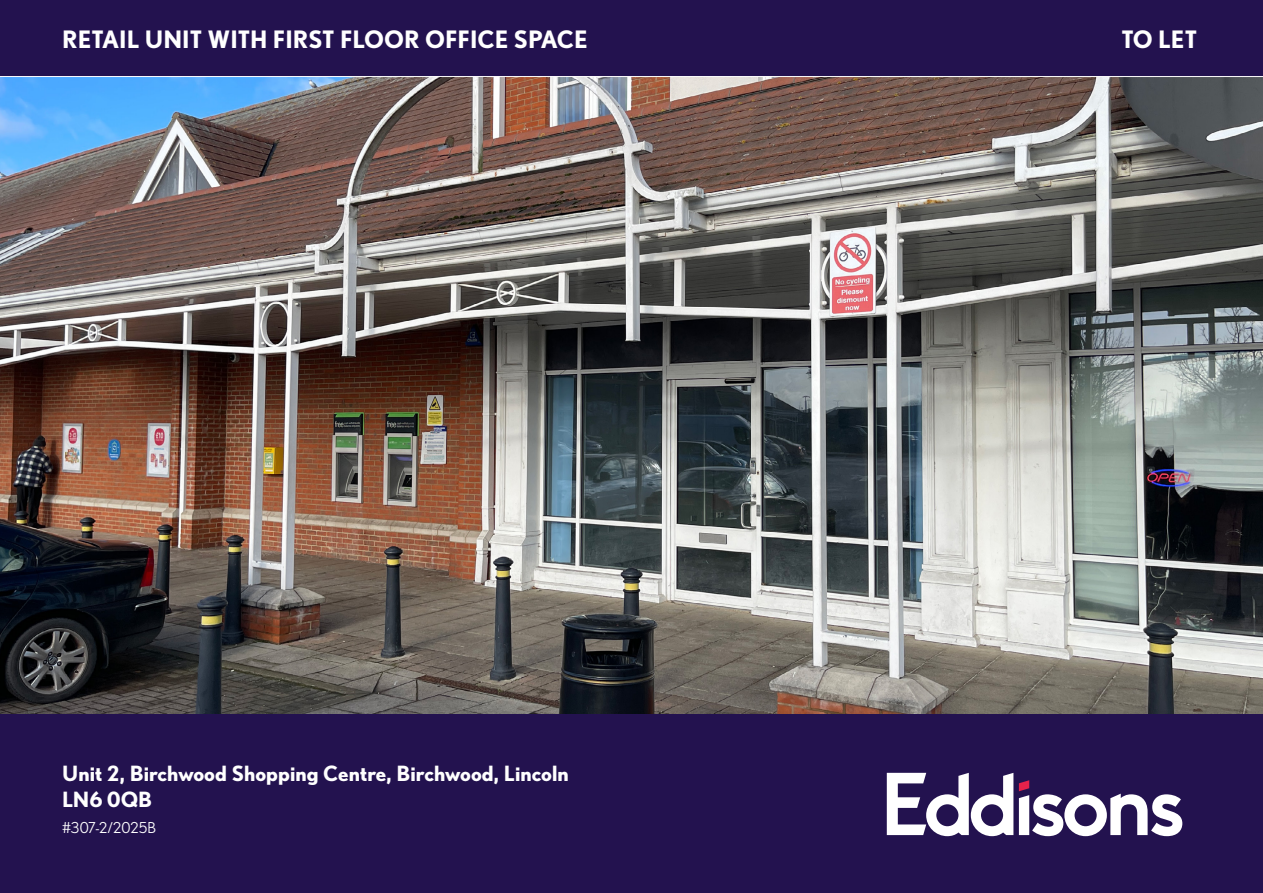
<style>
.page{position:relative;width:1263px;height:893px;background:#fff}
.page>*{position:absolute;margin:0;border:0;box-sizing:border-box;transform-origin:0 0}
.t1{font:700 24px "Nobel";color:#fff}
.t2{font:700 21px/25.2px "Nobel";color:#fff}
.t3{font:15px "Nobel";letter-spacing:.005em;color:#fff}
</style>
<div class="page">
<img style="left:0;top:77px;width:1263px;height:637px">
<div style="left:0;top:714px;width:1263px;height:179px;background:#23124f"></div>
<svg style="left:887px;top:773px;width:126px;height:63px"></svg>
<svg style="left:1019px;top:780px;width:163px;height:56px"></svg>
<div style="left:0;top:0;width:1263px;height:76px;background:#23124f"></div>
<p class="t1" style="left:62px;top:25px;width:527px">RETAIL UNIT WITH FIRST FLOOR OFFICE SPACE</p>
<p class="t1" style="left:1121px;top:25px;width:77px">TO LET</p>
<p class="t2" style="left:62px;top:761px;width:508px">Unit 2, Birchwood Shopping Centre, Birchwood, Lincoln<br>LN6 0QB</p>
<p class="t3" style="left:62px;top:819px;width:95px">#307-2/2025B</p>
</div>
